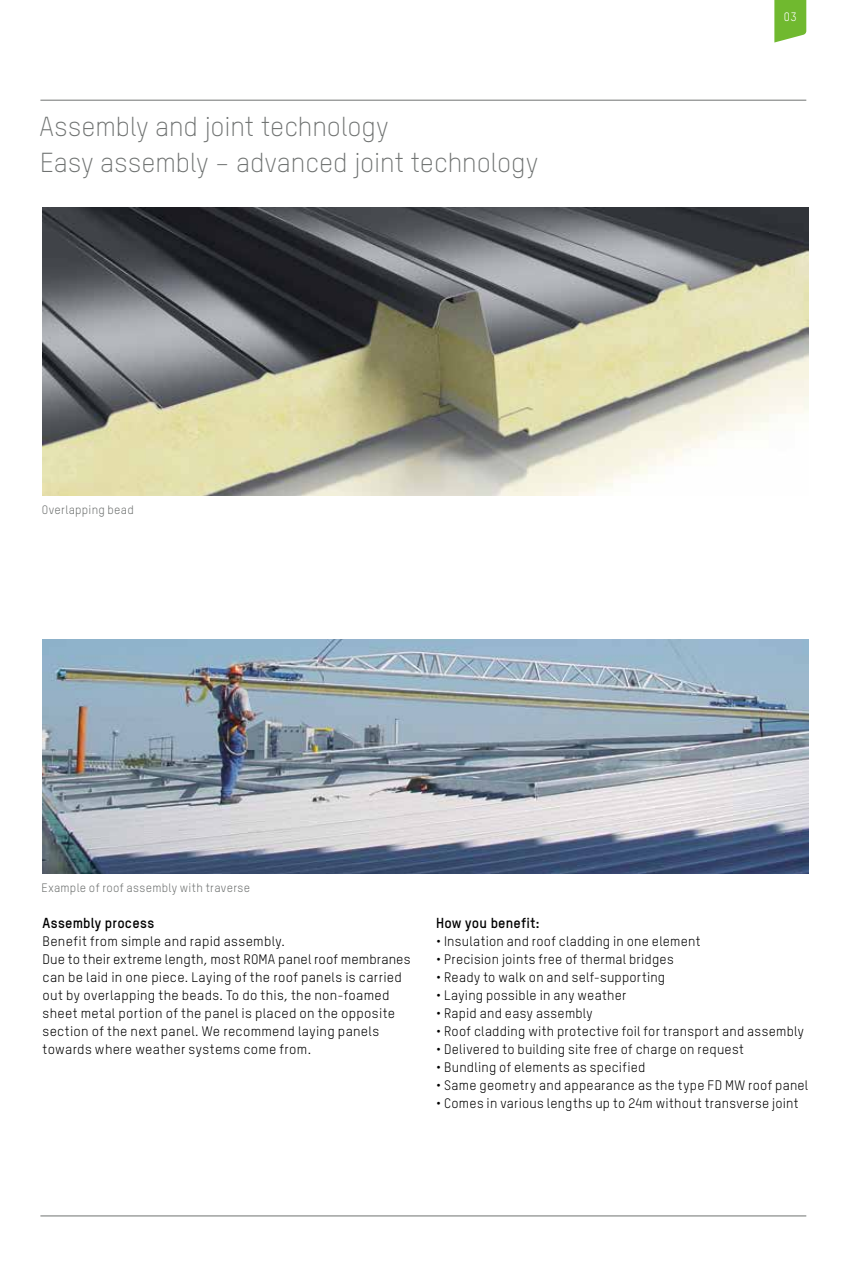
<style>
.page{position:relative;width:851px;height:1263px;background:#fff}
.page>*{position:absolute;margin:0;border:0;box-sizing:border-box;transform-origin:0 0}
.t1{font:300 27px/36px "TSTARPRO";color:#6f7271}
.t2{font:700 14.25px "TSTARPRO";letter-spacing:.015em;color:#000}
.t3{font:13.5px/18px "TSTARPRO";letter-spacing:.02em;color:#000}
.t4{font:12px "TSTARPRO";letter-spacing:.025em;color:#6f7271}
.t5{font:12px "TSTARPRO";color:#fff}
</style>
<div class="page">
<svg style="left:774px;top:0;width:32px;height:43px"></svg>
<hr style="left:40px;top:100px;width:766px;height:1px;background:#6f7271">
<hr style="left:40px;top:1215px;width:766px;height:1px;background:#6f7271">
<img style="left:43px;top:208px;width:765px;height:288px">
<img style="left:43px;top:640px;width:765px;height:234px">
<h1 class="t1" style="left:39px;top:107px;width:500px">Assembly and joint technology<br>Easy assembly – advanced joint technology</h1>
<p class="t4" style="left:42px;top:502px;width:94px">Overlapping bead</p>
<p class="t4" style="left:42px;top:880px;width:210px">Example of roof assembly with traverse</p>
<p class="t5" style="left:783px;top:10px;width:14px">03</p>
<p class="t2" style="left:43px;top:913px;width:113px">Assembly process</p>
<p class="t3" style="left:43px;top:932px;width:369px">Benefit from simple and rapid assembly.<br>Due to their extreme length, most ROMA panel roof membranes can be laid in one piece. Laying of the roof panels is carried out by overlapping the beads. To do this, the non-foamed sheet metal portion of the panel is placed on the opposite section of the next panel. We recommend laying panels towards where weather systems come from.</p>
<p class="t2" style="left:436px;top:913px;width:105px">How you benefit:</p>
<p class="t3" style="left:436px;top:932px;width:266px">• Insulation and roof cladding in one element</p>
<p class="t3" style="left:436px;top:950px;width:239px">• Precision joints free of thermal bridges</p>
<p class="t3" style="left:436px;top:968px;width:230px">• Ready to walk on and self-supporting</p>
<p class="t3" style="left:436px;top:986px;width:192px">• Laying possible in any weather</p>
<p class="t3" style="left:436px;top:1004px;width:158px">• Rapid and easy assembly</p>
<p class="t3" style="left:436px;top:1022px;width:369px">• Roof cladding with protective foil for transport and assembly</p>
<p class="t3" style="left:436px;top:1040px;width:309px">• Delivered to building site free of charge on request</p>
<p class="t3" style="left:436px;top:1058px;width:211px">• Bundling of elements as specified</p>
<p class="t3" style="left:436px;top:1076px;width:373px">• Same geometry and appearance as the type FD MW roof panel</p>
<p class="t3" style="left:436px;top:1094px;width:364px">• Comes in various lengths up to 24m without transverse joint</p>
</div>
